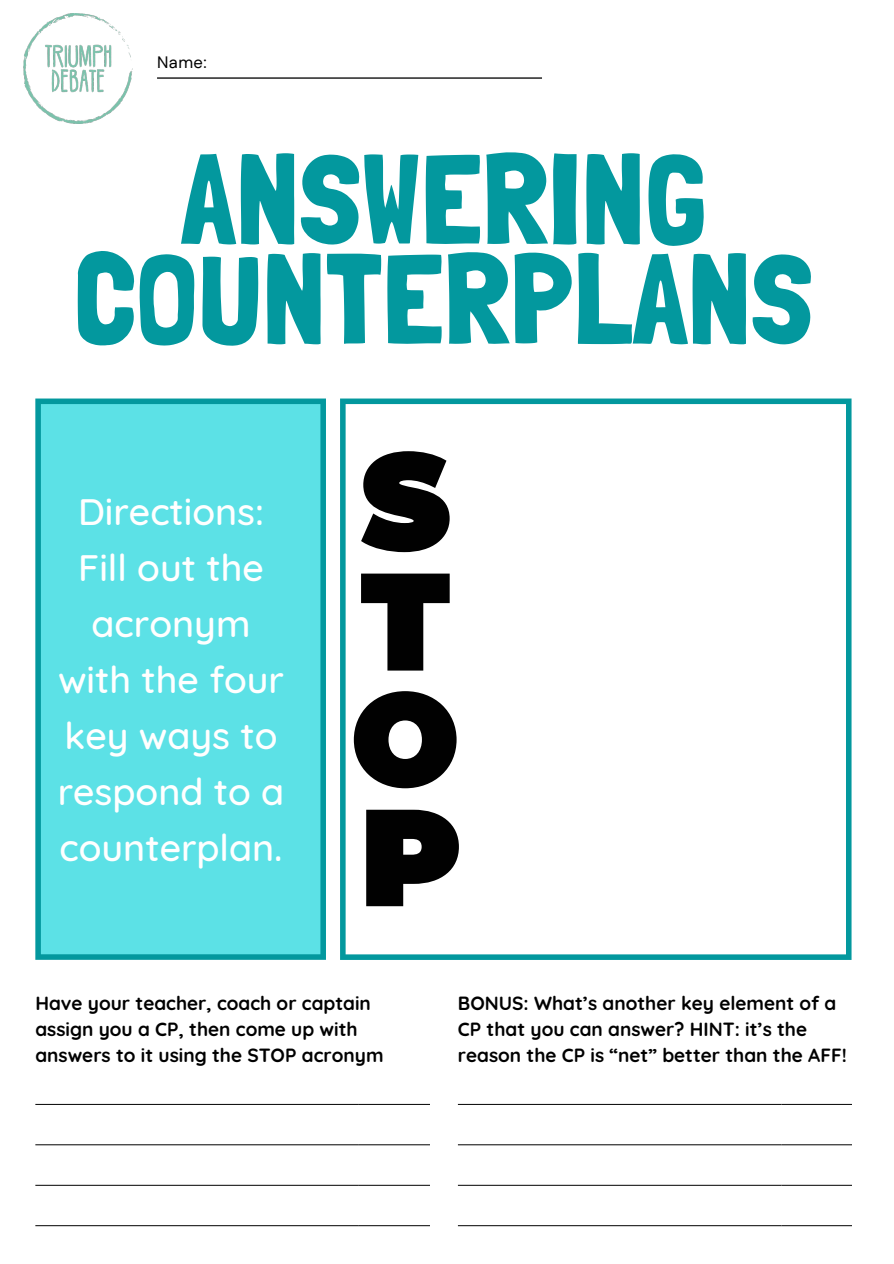
<style>
.page{position:relative;width:894px;height:1264px;background:#fff}
.page>*{position:absolute;margin:0;border:0;box-sizing:border-box;transform-origin:0 0}
.t1{font:127.65px/99.8px "Londrina Solid";color:#03989e;text-align:center}
.t2{font:500 37.5px/55.9px "Quicksand";color:#fff;text-align:center}
.t3{font:700 19.05px/26px "Quicksand";color:#000}
.t4{font:16.5px "DM Sans";color:#000}
</style>
<div class="page">
<svg style="left:340px;top:398px;width:511px;height:561px"></svg>
<div style="left:35px;top:398px;width:291px;height:561px;background:#5ce1e6"></div>
<hr style="left:35px;top:1103px;width:324px;height:1px;background:#000">
<hr style="left:35px;top:1144px;width:324px;height:1px;background:#000">
<hr style="left:35px;top:1184px;width:324px;height:1px;background:#000">
<hr style="left:35px;top:1225px;width:324px;height:1px;background:#000">
<hr style="left:35px;top:1263px;width:324px;height:1px;background:#000">
<hr style="left:359px;top:1103px;width:70px;height:1px;background:#000">
<hr style="left:359px;top:1144px;width:70px;height:1px;background:#000">
<hr style="left:359px;top:1184px;width:70px;height:1px;background:#000">
<hr style="left:359px;top:1225px;width:70px;height:1px;background:#000">
<hr style="left:359px;top:1263px;width:70px;height:1px;background:#000">
<hr style="left:458px;top:1103px;width:323px;height:1px;background:#000">
<hr style="left:458px;top:1144px;width:323px;height:1px;background:#000">
<hr style="left:458px;top:1184px;width:323px;height:1px;background:#000">
<hr style="left:458px;top:1225px;width:323px;height:1px;background:#000">
<hr style="left:458px;top:1263px;width:323px;height:1px;background:#000">
<hr style="left:781px;top:1103px;width:70px;height:1px;background:#000">
<hr style="left:781px;top:1144px;width:70px;height:1px;background:#000">
<hr style="left:781px;top:1184px;width:70px;height:1px;background:#000">
<hr style="left:781px;top:1225px;width:70px;height:1px;background:#000">
<hr style="left:781px;top:1263px;width:70px;height:1px;background:#000">
<svg style="left:157px;top:77px;width:385px;height:2px"></svg>
<img style="left:23px;top:13px;width:109px;height:111px">
<svg style="left:361px;top:451px;width:88px;height:101px"></svg>
<svg style="left:361px;top:573px;width:88px;height:97px"></svg>
<svg style="left:354px;top:691px;width:102px;height:97px"></svg>
<svg style="left:366px;top:809px;width:92px;height:97px"></svg>
<p class="t4" style="left:157px;top:52px;width:51px">Name:</p>
<h1 class="t1" style="left:74px;top:149px;width:740px">ANSWERING<br>COUNTERPLANS</h1>
<h2 class="t2" style="left:58px;top:483px;width:228px">Directions:<br>Fill out the acronym with the four key ways to respond to a counterplan.</h2>
<p class="t3" style="left:35px;top:989px;width:349px">Have your teacher, coach or captain assign you a CP, then come up with answers to it using the STOP acronym</p>
<p class="t3" style="left:458px;top:989px;width:390px">BONUS: What’s another key element of a<br>CP that you can answer? HINT: it’s the reason the CP is “net” better than the AFF!</p>
</div>
